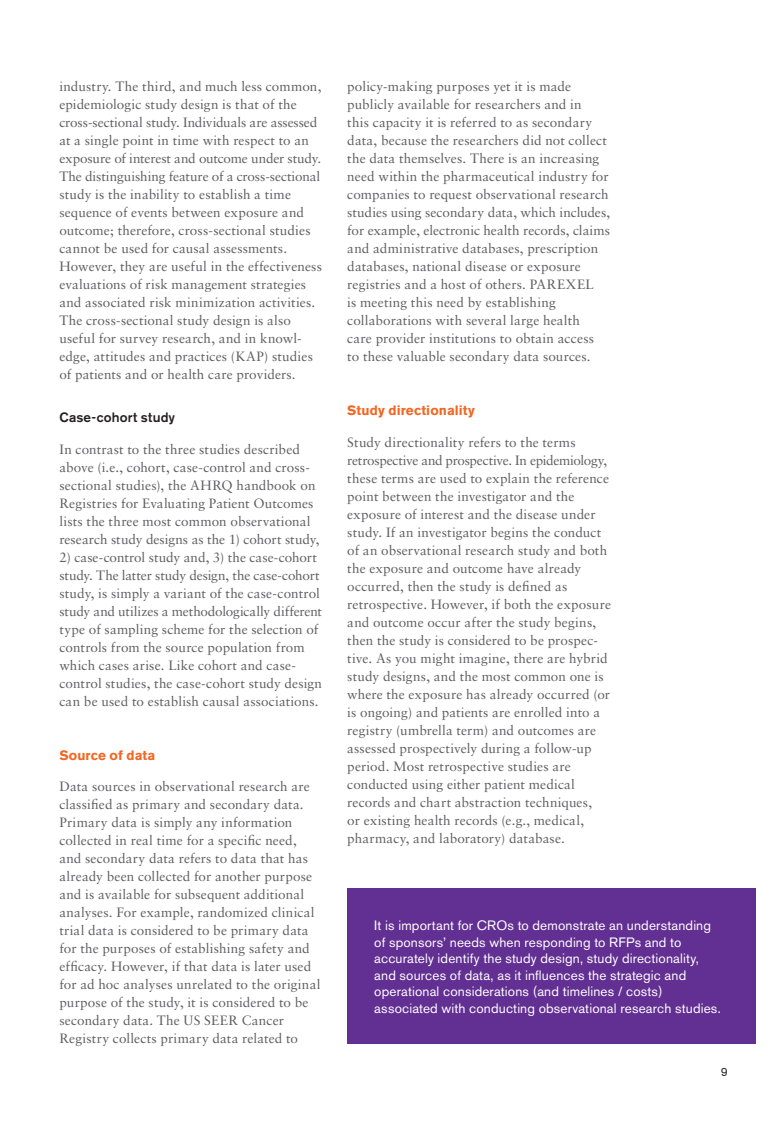
<style>
.page{position:relative;width:783px;height:1134px;background:#fff}
.page>*{position:absolute;margin:0;border:0;box-sizing:border-box;transform-origin:0 0}
.t1{font:13.5px/18px "Sabon";letter-spacing:.01em;color:#5f5f62}
.t2{font:13.5px/16.5px "Akzidenz Grotesk BE";letter-spacing:.01em;color:#fff}
.t3{font:700 13.5px "Akzidenz Grotesk BE";letter-spacing:.01em;color:#f36621}
.t4{font:500 13.5px "Akzidenz Grotesk BE";letter-spacing:.01em;color:#231f20}
.t5{font:12px "Akzidenz Grotesk BE";color:#231f20}
</style>
<div class="page">
<div style="left:347px;top:889px;width:409px;height:155px;background:#622f92"></div>
<p class="t1" style="left:59px;top:78px;width:264px">industry. The third, and much less common, epidemiologic study design is that of the cross-sectional study. Individuals are assessed at a single point in time with respect to an exposure of interest and outcome under study.<br>The distinguishing feature of a cross-sectional study is the inability to establish a time sequence of events between exposure and outcome; therefore, cross-sectional studies cannot be used for causal assessments.<br>However, they are useful in the effectiveness evaluations of risk management strategies and associated risk minimization activities.<br>The cross-sectional study design is also useful for survey research, and in knowl&shy;edge, attitudes and practices (KAP) studies of patients and or health care providers.</p>
<p class="t4" style="left:59px;top:409px;width:117px">Case-cohort study</p>
<p class="t1" style="left:59px;top:440px;width:262px">In contrast to the three studies described above (i.e., cohort, case-control and cross&shy;sectional studies), the AHRQ handbook on Registries for Evaluating Patient Outcomes lists the three most common observational research study designs as the 1) cohort study,</p>
<p class="t1" style="left:59px;top:548px;width:264px">2) case-control study and, 3) the case-cohort study. The latter study design, the case-cohort study, is simply a variant of the case-control study and utilizes a methodologically different type of sampling scheme for the selection of controls from the source population from which cases arise. Like cohort and case&shy;control studies, the case-cohort study design can be used to establish causal associations.</p>
<p class="t3" style="left:59px;top:747px;width:97px">Source of data</p>
<p class="t1" style="left:59px;top:777px;width:263px">Data sources in observational research are classified as primary and secondary data.<br>Primary data is simply any information collected in real time for a specific need, and secondary data refers to data that has already been collected for another purpose and is available for subsequent additional analyses. For example, randomized clinical trial data is considered to be primary data for the purposes of establishing safety and efficacy. However, if that data is later used for ad hoc analyses unrelated to the original purpose of the study, it is considered to be secondary data. The US SEER Cancer Registry collects primary data related to</p>
<p class="t1" style="left:347px;top:78px;width:264px">policy-making purposes yet it is made publicly available for researchers and in<br>this capacity it is referred to as secondary data, because the researchers did not collect the data themselves. There is an increasing need within the pharmaceutical industry for companies to request observational research studies using secondary data, which includes, for example, electronic health records, claims and administrative databases, prescription databases, national disease or exposure registries and a host of others. PAREXEL<br>is meeting this need by establishing collaborations with several large health<br>care provider institutions to obtain access<br>to these valuable secondary data sources.</p>
<p class="t3" style="left:347px;top:403px;width:129px">Study directionality</p>
<p class="t1" style="left:347px;top:433px;width:265px">Study directionality refers to the terms retrospective and prospective. In epidemiology, these terms are used to explain the reference point between the investigator and the exposure of interest and the disease under study. If an investigator begins the conduct of an observational research study and both the exposure and outcome have already occurred, then the study is defined as retrospective. However, if both the exposure and outcome occur after the study begins, then the study is considered to be prospec&shy;tive. As you might imagine, there are hybrid study designs, and the most common one is where the exposure has already occurred (or is ongoing) and patients are enrolled into a registry (umbrella term) and outcomes are assessed prospectively during a follow-up period. Most retrospective studies are conducted using either patient medical records and chart abstraction techniques,<br>or existing health records (e.g., medical, pharmacy, and laboratory) database.</p>
<p class="t2" style="left:374px;top:917px;width:348px">It is important for CROs to demonstrate an understanding of sponsors’ needs when responding to RFPs and to accurately identify the study design, study directionality, and sources of data, as it influences the strategic and operational considerations (and timelines / costs) associated with conducting observational research studies.</p>
<p class="t5" style="left:721px;top:1064px;width:8px">9</p>
</div>
